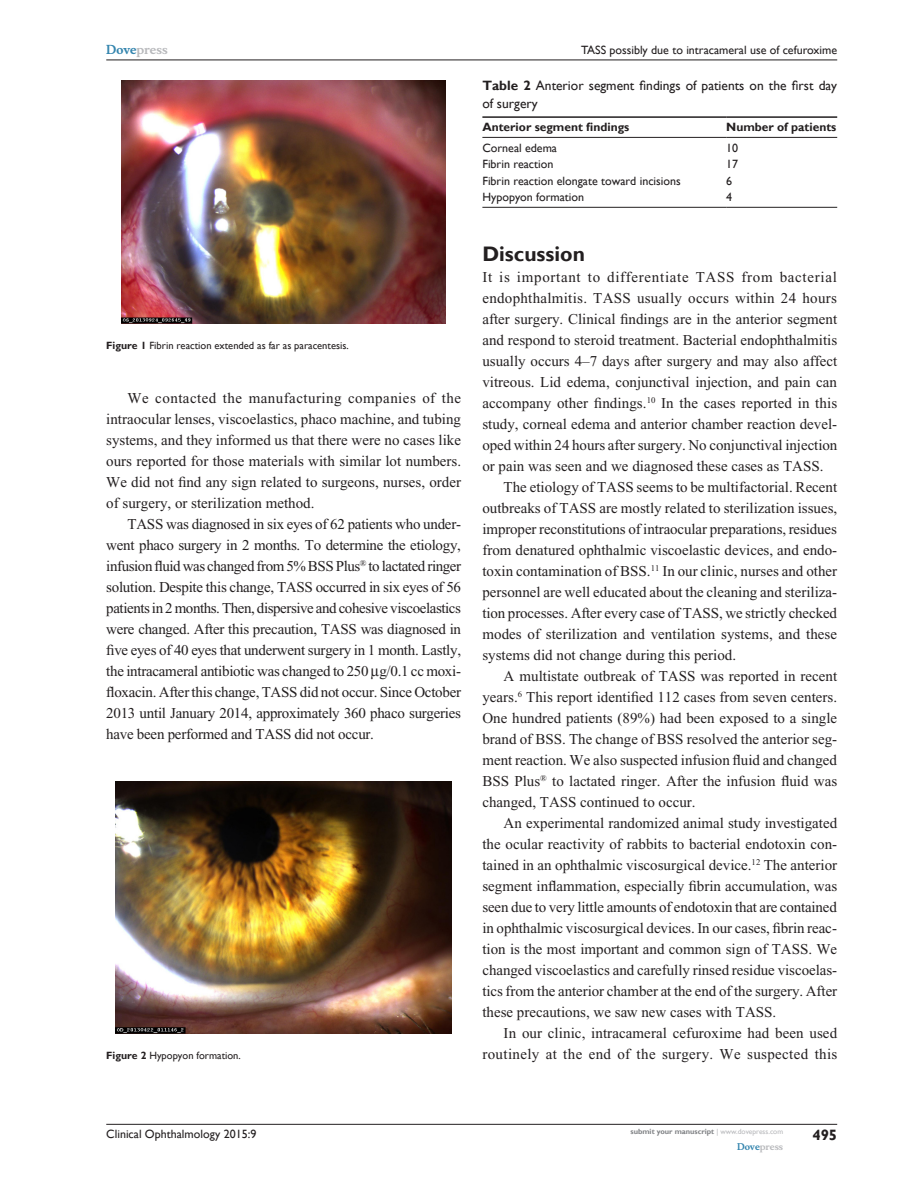
<style>
.page{position:relative;width:918px;height:1188px;background:#fff}
.page>*{position:absolute;margin:0;border:0;box-sizing:border-box;transform-origin:0 0}
.t1{font:700 21px "Gill Sans";color:#231f20}
.Tx{font:15px/21px "Times New Roman";color:#231f20;text-align:justify}
.TxF{font:15px/21px "Times New Roman";color:#231f20;text-align:justify}
.RunFolio-R{font:700 15px "Gill Sans";color:#231f20}
.TN_TT{font:13.5px/18px "Gill Sans";color:#231f20}
.TB{font:12px "Gill Sans";color:#231f20}
.RunH-R{font:12px "Gill Sans";color:#231f20}
.TCH{font:700 12px "Gill Sans";color:#231f20}
.RunF-R{font:12px "Gill Sans";color:#231f20}
.RunH-Brand-R{font:700 12px "Musee";color:#b8b9bc}
.FigC{font:10.5px "Gill Sans";color:#231f20}
.RunF-Brand-R{font:700 9px "Musee";color:#b8b9bc}
.RunF-SubmityourMS-R{font:700 7.5px "Gill Sans";color:#808285}
.s1{color:#3485ae}
.s2{font-weight:700}
.s3{font-weight:400;color:#b8b9bc}
</style>
<div class="page">
<hr style="left:106px;top:1124px;width:731px;height:1px;background:#231f20">
<hr style="left:106px;top:60px;width:731px;height:1px;background:#231f20">
<img style="left:122px;top:81px;width:324px;height:243px">
<img style="left:116px;top:781px;width:336px;height:252px">
<hr style="left:482px;top:116px;width:244px;height:2px;background:#231f20">
<hr style="left:726px;top:116px;width:111px;height:2px;background:#231f20">
<hr style="left:482px;top:137px;width:244px;height:1px;background:#231f20">
<hr style="left:726px;top:137px;width:111px;height:1px;background:#231f20">
<hr style="left:482px;top:207px;width:244px;height:1px;background:#231f20">
<hr style="left:726px;top:207px;width:111px;height:1px;background:#231f20">
<p class="RunH-Brand-R" style="left:106px;top:43px;width:63px"><span class="s1">Dove</span>press</p>
<p class="FigC" style="left:106px;top:340px;width:244px"><span class="s2">Figure 1</span> Fibrin reaction extended as far as paracentesis.</p>
<p class="Tx" style="left:106px;top:388px;width:356px;text-indent:21px">We contacted the manufacturing companies of the intraocular lenses, viscoelastics, phaco machine, and tubing systems, and they informed us that there were no cases like ours reported for those materials with similar lot numbers.<br>We did not find any sign related to surgeons, nurses, order of surgery, or sterilization method.</p>
<p class="Tx" style="left:106px;top:514px;width:356px;text-indent:21px">TASS was diagnosed in six eyes of 62 patients who under&shy;went phaco surgery in 2 months. To determine the etiology, infusion fluid was changed from 5% BSS Plus<sup>®</sup> to lactated ringer solution. Despite this change, TASS occurred in six eyes of 56 patients in 2 months. Then, dispersive and cohesive viscoelastics were changed. After this precaution, TASS was diagnosed in five eyes of 40 eyes that underwent surgery in 1 month. Lastly, the intracameral antibiotic was changed to 250 g/0.1 cc moxi&shy;floxacin. After this change, TASS did not occur. Since October 2013 until January 2014, approximately 360 phaco surgeries have been performed and TASS did not occur.</p>
<p class="FigC" style="left:106px;top:1049px;width:136px"><span class="s2">Figure 2</span> Hypopyon formation.</p>
<p class="RunH-R" style="left:581px;top:43px;width:14px">TASS</p>
<p class="RunH-R" style="left:610px;top:43px;width:229px">possibly due to intracameral use of cefuroxime</p>
<p class="TN_TT" style="left:482px;top:77px;width:356px"><span class="s2">Table 2</span> Anterior segment findings of patients on the first day of surgery</p>
<p class="TCH" style="left:482px;top:120px;width:148px">Anterior segment findings</p>
<p class="TCH" style="left:726px;top:120px;width:112px">Number of patients</p>
<p class="TB" style="left:482px;top:141px;width:76px">Corneal edema</p>
<p class="TB" style="left:726px;top:141px;width:13px">10</p>
<p class="TB" style="left:482px;top:157px;width:73px">Fibrin reaction</p>
<p class="TB" style="left:726px;top:157px;width:13px">17</p>
<p class="TB" style="left:482px;top:174px;width:200px">Fibrin reaction elongate toward incisions</p>
<p class="TB" style="left:726px;top:174px;width:7px">6</p>
<p class="TB" style="left:482px;top:190px;width:103px">Hypopyon formation</p>
<p class="TB" style="left:726px;top:190px;width:7px">4</p>
<h1 class="t1" style="left:482px;top:241px;width:104px">Discussion</h1>
<p class="TxF" style="left:482px;top:266px;width:356px">It is important to differentiate TASS from bacterial endophthalmitis. TASS usually occurs within 24 hours after surgery. Clinical findings are in the anterior segment and respond to steroid treatment. Bacterial endophthalmitis usually occurs 4–7 days after surgery and may also affect vitreous. Lid edema, conjunctival injection, and pain can accompany other findings.<sup>10</sup> In the cases reported in this study, corneal edema and anterior chamber reaction devel&shy;oped within 24 hours after surgery. No conjunctival injection or pain was seen and we diagnosed these cases as TASS.</p>
<p class="Tx" style="left:482px;top:476px;width:356px;text-indent:21px">The etiology of TASS seems to be multifactorial. Recent outbreaks of TASS are mostly related to sterilization issues, improper reconstitutions of intraocular preparations, residues from denatured ophthalmic viscoelastic devices, and endo&shy;toxin contamination of BSS.<sup>11</sup> In our clinic, nurses and other personnel are well educated about the cleaning and steriliza&shy;tion processes. After every case of TASS, we strictly checked modes of sterilization and ventilation systems, and these systems did not change during this period.</p>
<p class="Tx" style="left:482px;top:665px;width:356px;text-indent:21px">A multistate outbreak of TASS was reported in recent years.<sup>6</sup> This report identified 112 cases from seven centers.<br>One hundred patients (89%) had been exposed to a single brand of BSS. The change of BSS resolved the anterior seg&shy;ment reaction. We also suspected infusion fluid and changed BSS Plus<sup>®</sup> to lactated ringer. After the infusion fluid was changed, TASS continued to occur.</p>
<p class="Tx" style="left:482px;top:812px;width:356px;text-indent:21px">An experimental randomized animal study investigated the ocular reactivity of rabbits to bacterial endotoxin con&shy;tained in an ophthalmic viscosurgical device.<sup>12</sup> The anterior segment inflammation, especially fibrin accumulation, was seen due to very little amounts of endotoxin that are contained in ophthalmic viscosurgical devices. In our cases, fibrin reac&shy;tion is the most important and common sign of TASS. We changed viscoelastics and carefully rinsed residue viscoelas&shy;tics from the anterior chamber at the end of the surgery. After these precautions, we saw new cases with TASS.</p>
<p class="Tx" style="left:482px;top:1022px;width:357px;text-align:right">In our clinic, intracameral cefuroxime had been used routinely at the end of the surgery. We suspected this</p>
<p class="RunF-R" style="left:106px;top:1127px;width:152px">Clinical Ophthalmology 2015:9</p>
<p class="RunF-SubmityourMS-R" style="left:631px;top:1127px;width:154px">submit your manuscript <span class="s3">| www.dovepress.com</span></p>
<p class="RunF-Brand-R" style="left:737px;top:1141px;width:48px"><span class="s1">Dove</span>press</p>
<p class="RunFolio-R" style="left:812px;top:1126px;width:26px">495</p>
</div>
